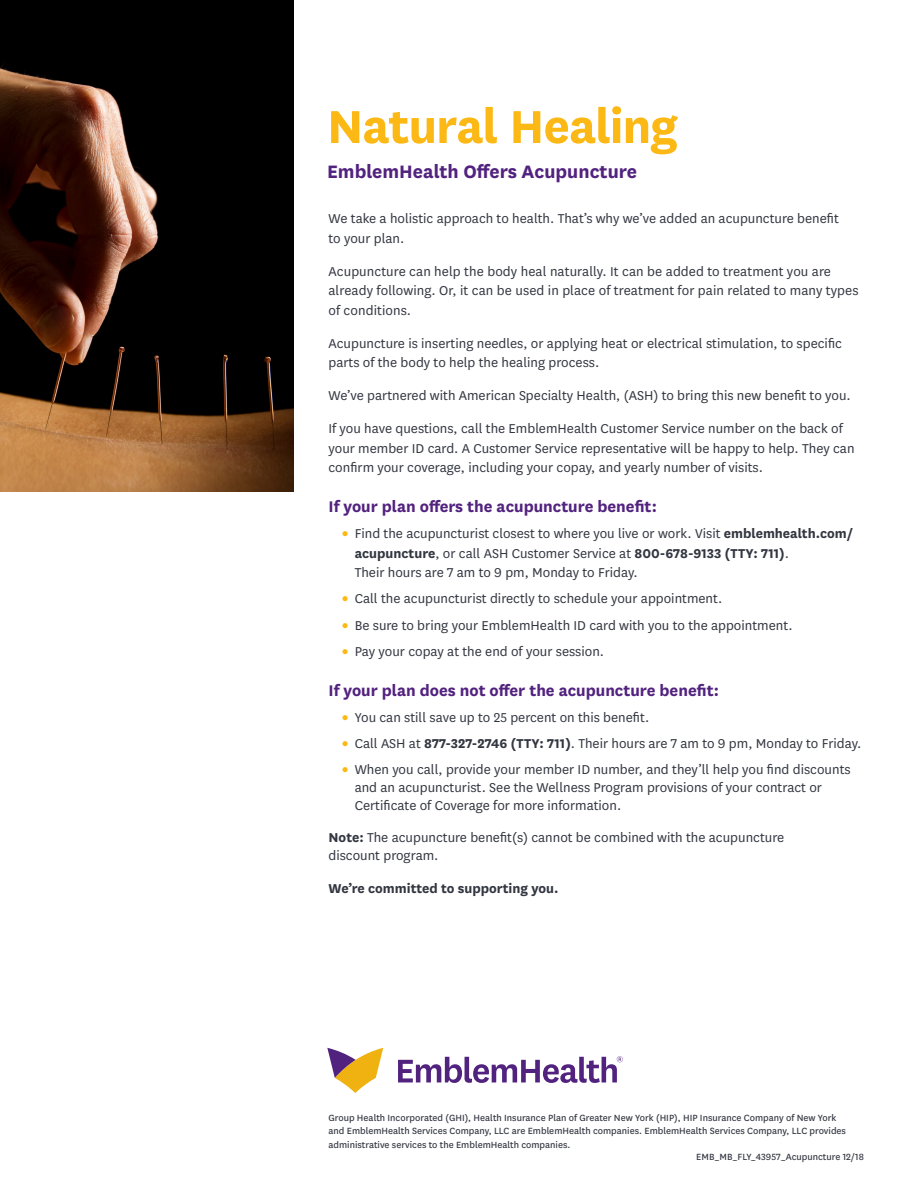
<style>
.page{position:relative;width:918px;height:1188px;background:#fff}
.page>*{position:absolute;margin:0;border:0;box-sizing:border-box;transform-origin:0 0}
.Headline_2___Nationa{font:700 54px "National";letter-spacing:-.015em;color:#fcb814}
.B-style_Subhead__bod{font:700 21px "National";color:#52227f}
.Large_Headline{font:700 18px "National";color:#52227f}
.Large_Headline-2{font:15px/19.5px "National";color:#323640}
.Large_Headline-3{font:700 15px "National";color:#323640}
.EMB_Disclaimer___Nat{font:10.5px/13.5px "National";color:#323640}
.s1{font-weight:900;color:#fcb814}
.s2{font-weight:700}
</style>
<div class="page">
<svg style="left:327px;top:1048px;width:56px;height:45px"></svg>
<svg style="left:398px;top:1056px;width:225px;height:27px"></svg>
<img style="left:0;top:0;width:293px;height:491px">
<p class="Headline_2___Nationa" style="left:327px;top:88px;width:352px">Natural Healing</p>
<p class="B-style_Subhead__bod" style="left:327px;top:157px;width:312px">EmblemHealth Offers Acupuncture</p>
<p class="Large_Headline-2" style="left:328px;top:208px;width:512px">We take a holistic approach to health. That’s why we’ve added an acupuncture benefit to your plan.</p>
<p class="Large_Headline-2" style="left:328px;top:261px;width:532px">Acupuncture can help the body heal naturally. It can be added to treatment you are already following. Or, it can be used in place of treatment for pain related to many types of conditions.</p>
<p class="Large_Headline-2" style="left:328px;top:333px;width:515px">Acupuncture is inserting needles, or applying heat or electrical stimulation, to specific parts of the body to help the healing process.</p>
<p class="Large_Headline-2" style="left:328px;top:385px;width:524px">We’ve partnered with American Specialty Health, (ASH) to bring this new benefit to you.</p>
<p class="Large_Headline-2" style="left:328px;top:418px;width:528px">If you have questions, call the EmblemHealth Customer Service number on the back of your member ID card. A Customer Service representative will be happy to help. They can confirm your coverage, including your copay, and yearly number of visits.</p>
<p class="Large_Headline" style="left:328px;top:494px;width:330px">If your plan offers the acupuncture benefit:</p>
<p class="Large_Headline-2" style="left:355px;top:523px;width:500px;text-indent:-13px"><span class="s1">•</span> Find the acupuncturist closest to where you live or work. Visit <span class="s2">emblemhealth.com/ acupuncture</span>, or call ASH Customer Service at <span class="s2">800-678-9133 (TTY: 711)</span>.<br>Their hours are 7 am to 9 pm, Monday to Friday.</p>
<p class="Large_Headline-2" style="left:342px;top:588px;width:382px"><span class="s1">•</span> Call the acupuncturist directly to schedule your appointment.</p>
<p class="Large_Headline-2" style="left:342px;top:615px;width:452px"><span class="s1">•</span> Be sure to bring your EmblemHealth ID card with you to the appointment.</p>
<p class="Large_Headline-2" style="left:342px;top:641px;width:264px"><span class="s1">•</span> Pay your copay at the end of your session.</p>
<p class="Large_Headline" style="left:328px;top:677px;width:392px">If your plan does not offer the acupuncture benefit:</p>
<p class="Large_Headline-2" style="left:342px;top:707px;width:309px"><span class="s1">•</span> You can still save up to 25 percent on this benefit.</p>
<p class="Large_Headline-2" style="left:342px;top:733px;width:521px"><span class="s1">•</span> Call ASH at <span class="s2">877-327-2746 (TTY: 711)</span>. Their hours are 7 am to 9 pm, Monday to Friday.</p>
<p class="Large_Headline-2" style="left:355px;top:760px;width:497px;line-height:18px;text-indent:-13px"><span class="s1">•</span> When you call, provide your member ID number, and they’ll help you find discounts and an acupuncturist. See the Wellness Program provisions of your contract or<br>Certificate of Coverage for more information.</p>
<p class="Large_Headline-2" style="left:328px;top:828px;width:457px;line-height:18px"><span class="s2">Note:</span> The acupuncture benefit(s) cannot be combined with the acupuncture discount program.</p>
<p class="Large_Headline-3" style="left:328px;top:878px;width:232px">We’re committed to supporting you.</p>
<p class="EMB_Disclaimer___Nat" style="left:328px;top:1110px;width:519px">Group Health Incorporated (GHI), Health Insurance Plan of Greater New York (HIP), HIP Insurance Company of New York and EmblemHealth Services Company, LLC are EmblemHealth companies. EmblemHealth Services Company, LLC provides administrative services to the EmblemHealth companies.</p>
<p class="EMB_Disclaimer___Nat" style="left:696px;top:1149px;width:169px">EMB_MB_FLY_43957_Acupuncture 12/18</p>
</div>
